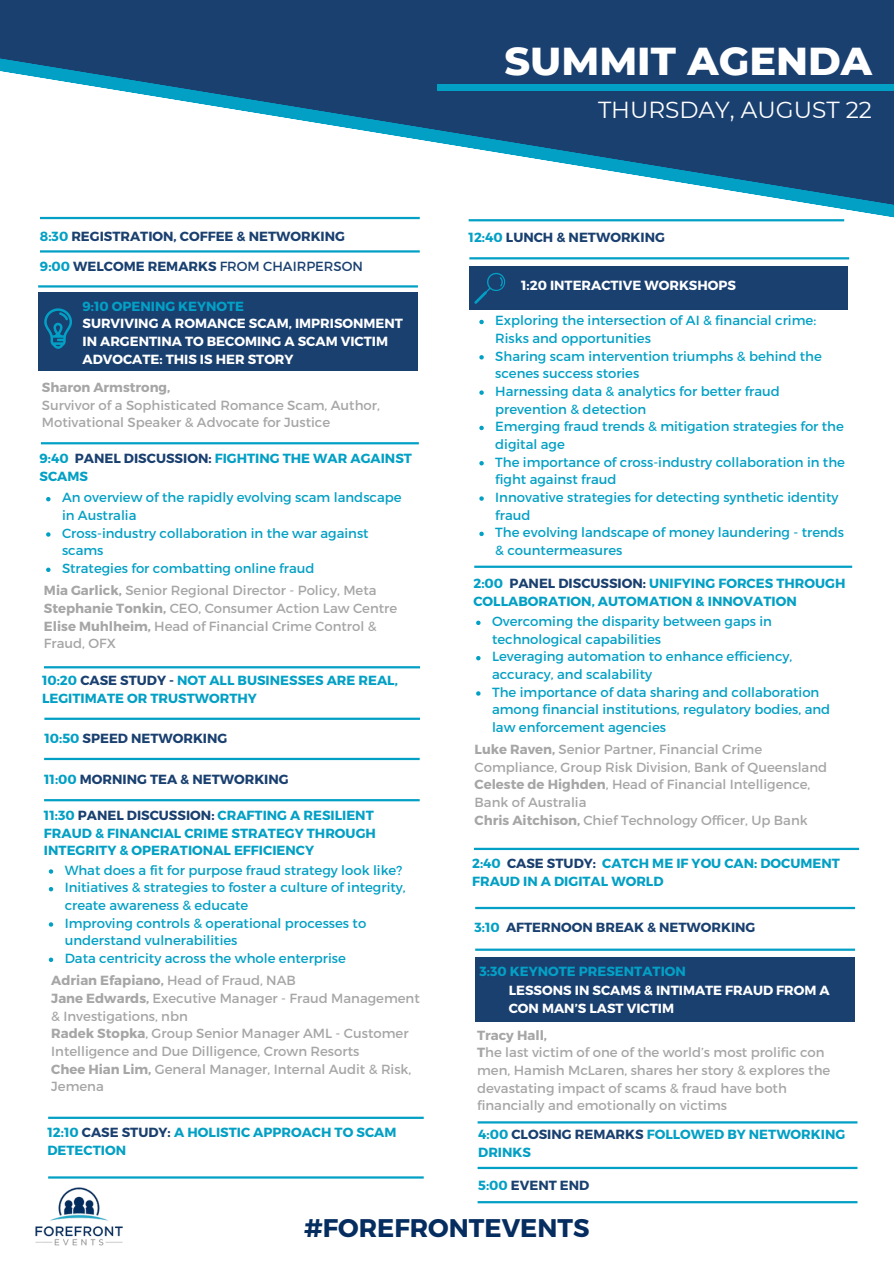
<style>
.page{position:relative;width:894px;height:1264px;background:#fff}
.page>*{position:absolute;margin:0;border:0;box-sizing:border-box;transform-origin:0 0}
.t1{font:800 39.75px "Montserrat";color:#fff}
.t2{font:700 25.5px "Montserrat";color:#062d5f}
.t3{font:23.1px "Montserrat";color:#fff}
.t4{font:13.2px/17.7px "Montserrat";color:#03a0c5}
.t5{font:13.2px/17.7px "Montserrat";color:#a6a6a6}
.t6{font:700 13.2px/17.7px "Montserrat";color:#03a0c5}
.t7{font:700 13.2px/18px "Montserrat";color:#fff}
.t8{font:700 13.2px "Montserrat";color:#1a4070}
.t9{font:700 13.2px "Montserrat";color:#a6a6a6}
.t10{font:13.2px "Montserrat";color:#1a4070}
.s1{color:#03a0c5}
.s2{font-weight:700;color:#03a0c5}
.s3{font-weight:700}
.s4{color:#1a4070}
.s5{font-weight:400}
</style>
<div class="page">
<svg style="left:0;top:0;width:893px;height:221px;fill:#1a4070"></svg>
<div style="left:437px;top:84px;width:456px;height:6px;background:#03a0c5"></div>
<hr style="left:44px;top:666px;width:376px;height:2px;background:#03a0c5">
<hr style="left:44px;top:757px;width:375px;height:3px;background:#03a0c5">
<hr style="left:40px;top:250px;width:379px;height:2px;background:#03a0c5">
<hr style="left:40px;top:217px;width:379px;height:2px;background:#03a0c5">
<hr style="left:475px;top:906px;width:379px;height:3px;background:#03a0c5">
<div style="left:38px;top:292px;width:380px;height:79px;background:#1a4070"></div>
<div style="left:469px;top:266px;width:379px;height:43px;background:#1a4070"></div>
<hr style="left:474px;top:565px;width:377px;height:3px;background:#03a0c5">
<hr style="left:469px;top:257px;width:379px;height:2px;background:#03a0c5">
<svg style="left:44px;top:308px;width:27px;height:41px"></svg>
<hr style="left:474px;top:847px;width:384px;height:3px;background:#03a0c5">
<img style="left:35px;top:1187px;width:88px;height:59px">
<svg style="left:474px;top:273px;width:31px;height:30px"></svg>
<svg style="left:479px;top:320px;width:4px;height:4px"></svg>
<svg style="left:479px;top:355px;width:4px;height:4px"></svg>
<svg style="left:479px;top:390px;width:4px;height:5px"></svg>
<svg style="left:479px;top:426px;width:4px;height:4px"></svg>
<svg style="left:479px;top:461px;width:4px;height:4px"></svg>
<svg style="left:479px;top:496px;width:4px;height:5px"></svg>
<svg style="left:479px;top:531px;width:4px;height:5px"></svg>
<svg style="left:46px;top:497px;width:4px;height:4px"></svg>
<svg style="left:46px;top:532px;width:4px;height:4px"></svg>
<svg style="left:46px;top:567px;width:4px;height:5px"></svg>
<svg style="left:476px;top:620px;width:4px;height:5px"></svg>
<svg style="left:476px;top:656px;width:4px;height:4px"></svg>
<svg style="left:476px;top:691px;width:4px;height:4px"></svg>
<hr style="left:41px;top:442px;width:378px;height:2px;background:#03a0c5">
<hr style="left:38px;top:285px;width:380px;height:2px;background:#03a0c5">
<hr style="left:44px;top:799px;width:375px;height:2px;background:#03a0c5">
<svg style="left:49px;top:869px;width:4px;height:4px"></svg>
<svg style="left:49px;top:887px;width:4px;height:4px"></svg>
<svg style="left:49px;top:922px;width:4px;height:4px"></svg>
<svg style="left:49px;top:957px;width:4px;height:5px"></svg>
<hr style="left:475px;top:948px;width:379px;height:2px;background:#03a0c5">
<hr style="left:48px;top:1116px;width:375px;height:2px;background:#03a0c5">
<hr style="left:468px;top:219px;width:376px;height:2px;background:#03a0c5">
<hr style="left:48px;top:1176px;width:375px;height:2px;background:#03a0c5">
<hr style="left:44px;top:717px;width:376px;height:3px;background:#03a0c5">
<hr style="left:477px;top:1121px;width:380px;height:2px;background:#03a0c5">
<hr style="left:477px;top:1166px;width:380px;height:3px;background:#03a0c5">
<hr style="left:477px;top:1200px;width:380px;height:3px;background:#03a0c5">
<div style="left:475px;top:957px;width:379px;height:65px;background:#1a4070"></div>
<h4 class="t8" style="left:40px;top:227px;width:306px"><span class="s1">8:30</span> REGISTRATION, COFFEE &amp; NETWORKING</h4>
<h5 class="t10" style="left:40px;top:258px;width:324px"><span class="s2">9:00</span> <span class="s3">WELCOME REMARKS</span> FROM CHAIRPERSON</h5>
<p class="t6" style="left:82px;top:297px;width:163px">9:10 OPENING KEYNOTE</p>
<p class="t1" style="left:504px;top:36px;width:369px">SUMMIT AGENDA</p>
<h3 class="t3" style="left:598px;top:96px;width:275px">THURSDAY, AUGUST 22</h3>
<p class="t8" style="left:468px;top:228px;width:198px"><span class="s1">12:40</span> LUNCH &amp; NETWORKING</p>
<h4 class="t7" style="left:521px;top:275px;width:216px">1:20 INTERACTIVE WORKSHOPS</h4>
<p class="t7" style="left:82px;top:313px;width:322px">SURVIVING A ROMANCE SCAM, IMPRISONMENT<br>IN ARGENTINA TO BECOMING A SCAM VICTIM<br>ADVOCATE: THIS IS HER STORY</p>
<h4 class="t4" style="left:495px;top:311px;width:322px">Exploring the intersection of AI &amp; financial crime:<br>Risks and opportunities</h4>
<p class="t4" style="left:495px;top:346px;width:328px">Sharing scam intervention triumphs &amp; behind the scenes success stories</p>
<p class="t4" style="left:495px;top:382px;width:286px">Harnessing data &amp; analytics for better fraud prevention &amp; detection</p>
<p class="t4" style="left:495px;top:417px;width:350px">Emerging fraud trends &amp; mitigation strategies for the digital age</p>
<p class="t4" style="left:495px;top:452px;width:351px">The importance of cross-industry collaboration in the fight against fraud</p>
<p class="t4" style="left:495px;top:487px;width:344px">Innovative strategies for detecting synthetic identity fraud</p>
<p class="t4" style="left:495px;top:523px;width:350px">The evolving landscape of money laundering - trends &amp; countermeasures</p>
<p class="t9" style="left:42px;top:379px;width:130px">Sharon Armstrong,</p>
<p class="t5" style="left:42px;top:395px;width:339px">Survivor of a Sophisticated Romance Scam, Author,<br>Motivational Speaker &amp; Advocate for Justice</p>
<h4 class="t6" style="left:39px;top:449px;width:374px">9:40 <span class="s4">PANEL DISCUSSION:</span> FIGHTING THE WAR AGAINST<br>SCAMS</h4>
<h4 class="t4" style="left:62px;top:488px;width:341px">An overview of the rapidly evolving scam landscape in Australia</h4>
<h4 class="t4" style="left:62px;top:523px;width:308px">Cross-industry collaboration in the war against scams</h4>
<h4 class="t4" style="left:62px;top:559px;width:254px">Strategies for combatting online fraud</h4>
<p class="t5" style="left:44px;top:581px;width:334px"><span class="s3">Mia Garlick,</span> Senior Regional Director - Policy, Meta</p>
<p class="t5" style="left:44px;top:598px;width:355px"><span class="s3">Stephanie Tonkin,</span> CEO, Consumer Action Law Centre</p>
<p class="t5" style="left:44px;top:616px;width:334px"><span class="s3">Elise Muhlheim,</span> Head of Financial Crime Control &amp;<br>Fraud, OFX</p>
<p class="t6" style="left:42px;top:671px;width:357px">10:20 <span class="s4">CASE STUDY -</span> NOT ALL BUSINESSES ARE REAL,<br>LEGITIMATE OR TRUSTWORTHY</p>
<p class="t8" style="left:44px;top:730px;width:184px"><span class="s1">10:50</span> SPEED NETWORKING</p>
<p class="t8" style="left:44px;top:770px;width:246px"><span class="s1">11:00</span> MORNING TEA &amp; NETWORKING</p>
<p class="t6" style="left:44px;top:805px;width:333px">11:30 <span class="s4">PANEL DISCUSSION:</span> CRAFTING A RESILIENT<br>FRAUD &amp; FINANCIAL CRIME STRATEGY THROUGH<br>INTEGRITY &amp; OPERATIONAL EFFICIENCY</p>
<p class="t4" style="left:65px;top:860px;width:339px">What does a fit for purpose fraud strategy look like?</p>
<p class="t4" style="left:65px;top:878px;width:342px">Initiatives &amp; strategies to foster a culture of integrity, create awareness &amp; educate</p>
<p class="t4" style="left:65px;top:913px;width:303px">Improving controls &amp; operational processes to understand vulnerabilities</p>
<h4 class="t4" style="left:65px;top:948px;width:283px">Data centricity across the whole enterprise</h4>
<p class="t9" style="left:51px;top:972px;width:246px">Adrian Efapiano, <span class="s5">Head of Fraud, NAB</span></p>
<h4 class="t5" style="left:51px;top:988px;width:370px"><span class="s3">Jane Edwards,</span> Executive Manager - Fraud Management &amp; Investigations, nbn</h4>
<h4 class="t5" style="left:51px;top:1024px;width:358px"><span class="s3">Radek Stopka</span>, Group Senior Manager AML - Customer<br>Intelligence and Due Dilligence, Crown Resorts</h4>
<h4 class="t5" style="left:51px;top:1059px;width:361px"><span class="s3">Chee Hian Lim,</span> General Manager, Internal Audit &amp; Risk,<br>Jemena</h4>
<p class="t6" style="left:47px;top:1123px;width:350px">12:10 <span class="s4">CASE STUDY:</span> A HOLISTIC APPROACH TO SCAM<br>DETECTION</p>
<p class="t6" style="left:473px;top:573px;width:373px">2:00 <span class="s4">PANEL DISCUSSION:</span> UNIFYING FORCES THROUGH<br>COLLABORATION, AUTOMATION &amp; INNOVATION</p>
<p class="t4" style="left:492px;top:612px;width:281px">Overcoming the disparity between gaps in technological capabilities</p>
<p class="t4" style="left:492px;top:647px;width:302px">Leveraging automation to enhance efficiency, accuracy, and scalability</p>
<h4 class="t4" style="left:492px;top:682px;width:339px">The importance of data sharing and collaboration among financial institutions, regulatory bodies, and law enforcement agencies</h4>
<p class="t5" style="left:474px;top:740px;width:354px"><span class="s3">Luke Raven,</span> Senior Partner, Financial Crime<br>Compliance, Group Risk Division, Bank of Queensland</p>
<p class="t5" style="left:474px;top:775px;width:337px"><span class="s3">Celeste de Highden</span>, Head of Financial Intelligence,<br>Bank of Australia</p>
<p class="t5" style="left:474px;top:810px;width:334px"><span class="s3">Chris Aitchison,</span> Chief Technology Officer, Up Bank</p>
<h4 class="t6" style="left:472px;top:853px;width:369px">2:40 <span class="s4">CASE STUDY:</span> CATCH ME IF YOU CAN: DOCUMENT<br>FRAUD IN A DIGITAL WORLD</h4>
<p class="t8" style="left:474px;top:918px;width:282px"><span class="s1">3:10</span> AFTERNOON BREAK &amp; NETWORKING</p>
<h4 class="t6" style="left:479px;top:961px;width:208px">3:30 KEYNOTE PRESENTATION</h4>
<h4 class="t7" style="left:508px;top:980px;width:322px">LESSONS IN SCAMS &amp; INTIMATE FRAUD FROM A<br>CON MAN’S LAST VICTIM</h4>
<h4 class="t9" style="left:477px;top:1026px;width:71px">Tracy Hall,</h4>
<p class="t5" style="left:477px;top:1043px;width:354px"><span class="s3">T</span>he last victim of one of the world’s most prolific con men, Hamish McLaren, shares her story &amp; explores the devastating impact of scams &amp; fraud have both financially and emotionally on victims</p>
<p class="t6" style="left:478px;top:1125px;width:368px">4:00 <span class="s4">CLOSING REMARKS</span> FOLLOWED BY NETWORKING<br>DRINKS</p>
<p class="t8" style="left:478px;top:1176px;width:113px"><span class="s1">5:00</span> EVENT END</p>
<p class="t2" style="left:304px;top:1211px;width:287px">#FOREFRONTEVENTS</p>
</div>
